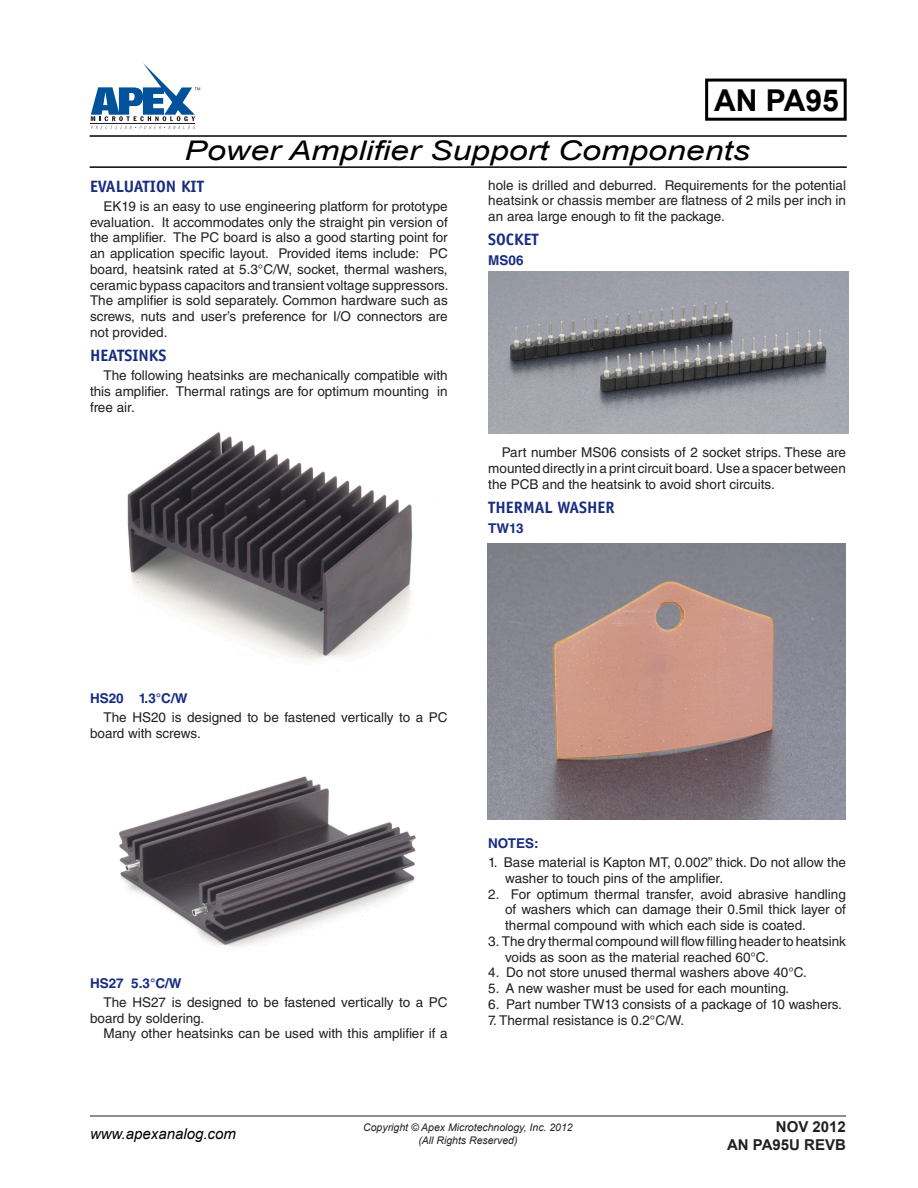
<style>
.page{position:relative;width:918px;height:1188px;background:#fff}
.page>*{position:absolute;margin:0;border:0;box-sizing:border-box;transform-origin:0 0}
.t1{font:700 30.15px "Arial";color:#000}
.t2{font:italic 27.15px "Arial";color:#000;scale:1.25 1}
.Body_Head{font:700 16.5px "Officina Sans Std";color:#182c81}
.Web_Address{font:italic 15px "Arial";color:#000}
.t3{font:700 15px "Arial";color:#231f20}
.Body{font:13.5px/15.8px "Helvetica LT Std";color:#231f20;text-align:justify}
.Body_1_2_3{font:13.5px/15.8px "Helvetica LT Std";color:#231f20}
.Body_Head_Small{font:700 13.5px "Helvetica LT Std";color:#182c81}
.Cirrus_Master_Footer{font:700 13.5px "Arial";color:#231f20}
.t4{font:italic 10.5px "Arial";color:#231f20}
</style>
<div class="page">
<hr style="left:90px;top:1116px;width:756px;height:1px;background:#231f20">
<img style="left:127px;top:432px;width:285px;height:229px">
<img style="left:118px;top:776px;width:298px;height:172px">
<img style="left:488px;top:272px;width:360px;height:161px">
<img style="left:488px;top:544px;width:358px;height:276px">
<hr style="left:90px;top:166px;width:757px;height:2px;background:#000">
<hr style="left:90px;top:135px;width:757px;height:2px;background:#000">
<div style="left:705px;top:79px;width:142px;height:42px;border:3px solid #000"></div>
<svg style="left:91px;top:63px;width:109px;height:66px"></svg>
<p class="t1" style="left:714px;top:80px;width:126px">AN PA95</p>
<p class="t2" style="left:185px;top:133px;width:454px">Power Amplifier Support Components</p>
<p class="Body_Head" style="left:90px;top:176px;width:116px">EVALUATION KIT</p>
<p class="Body" style="left:90px;top:198px;width:360px;text-indent:14px">EK19 is an easy to use engineering platform for prototype evaluation. It accommodates only the straight pin version of the amplifier. The PC board is also a good starting point for an application specific layout. Provided items include: PC board, heatsink rated at 5.3°C/W, socket, thermal washers, ceramic bypass capacitors and transient voltage suppressors.<br>The amplifier is sold separately. Common hardware such as screws, nuts and user’s preference for I/O connectors are not provided.</p>
<p class="Body_Head" style="left:90px;top:345px;width:78px">HEATSINKS</p>
<p class="Body" style="left:90px;top:368px;width:359px;text-indent:14px">The following heatsinks are mechanically compatible with this amplifier. Thermal ratings are for optimum mounting in free air.</p>
<p class="Body" style="left:488px;top:177px;width:359px">hole is drilled and deburred. Requirements for the potential heatsink or chassis member are flatness of 2 mils per inch in an area large enough to fit the package.</p>
<p class="Body_Head" style="left:488px;top:230px;width:52px">SOCKET</p>
<p class="Body_Head_Small" style="left:488px;top:252px;width:37px">MS06</p>
<p class="Body" style="left:488px;top:445px;width:359px;text-indent:14px">Part number MS06 consists of 2 socket strips. These are mounted directly in a print circuit board. Use a spacer between the PCB and the heatsink to avoid short circuits.</p>
<p class="Body_Head" style="left:488px;top:497px;width:128px">THERMAL WASHER</p>
<p class="Body_Head_Small" style="left:488px;top:520px;width:37px">TW13</p>
<p class="Body_Head_Small" style="left:90px;top:690px;width:99px">HS20 1.3°C/W</p>
<p class="Body" style="left:90px;top:710px;width:359px;text-indent:14px">The HS20 is designed to be fastened vertically to a PC board with screws.</p>
<p class="Body_Head_Small" style="left:90px;top:975px;width:93px">HS27 5.3°C/W</p>
<p class="Body" style="left:90px;top:994px;width:359px;text-indent:14px">The HS27 is designed to be fastened vertically to a PC board by soldering.</p>
<p class="Body" style="left:104px;top:1026px;width:346px">Many other heatsinks can be used with this amplifier if a</p>
<p class="Body_Head_Small" style="left:488px;top:835px;width:52px">NOTES:</p>
<p class="Body_1_2_3" style="left:505px;top:855px;width:342px;text-indent:-17px">1. Base material is Kapton MT, 0.002” thick. Do not allow the washer to touch pins of the amplifier.</p>
<p class="Body_1_2_3" style="left:505px;top:886px;width:342px;text-align:justify;text-indent:-17px">2. For optimum thermal transfer, avoid abrasive handling of washers which can damage their 0.5mil thick layer of thermal compound with which each side is coated.</p>
<p class="Body_1_2_3" style="left:505px;top:933px;width:342px;text-indent:-17px">3. The dry thermal compound will flow filling header to heatsink voids as soon as the material reached 60°C.</p>
<p class="Body_1_2_3" style="left:488px;top:965px;width:320px">4. Do not store unused thermal washers above 40°C.</p>
<p class="Body_1_2_3" style="left:488px;top:981px;width:303px">5. A new washer must be used for each mounting.</p>
<p class="Body_1_2_3" style="left:488px;top:996px;width:355px">6. Part number TW13 consists of a package of 10 washers.</p>
<p class="Body_1_2_3" style="left:488px;top:1012px;width:198px">7. Thermal resistance is 0.2°C/W.</p>
<p class="t3" style="left:776px;top:1117px;width:72px">NOV 2012</p>
<p class="t3" style="left:727px;top:1135px;width:120px">AN PA95U REVB</p>
<p class="t4" style="left:363px;top:1121px;width:211px">Copyright © Apex Microtechnology, Inc. 2012</p>
<p class="Web_Address" style="left:90px;top:1124px;width:147px">www.apexanalog.com</p>
<p class="t4" style="left:418px;top:1133px;width:101px">(All Rights Reserved)</p>
<p class="Cirrus_Master_Footer" style="left:90px;top:1129px;width:67px">AN PA95U</p>
<p class="Cirrus_Master_Footer" style="left:838px;top:1129px;width:9px">1</p>
</div>
